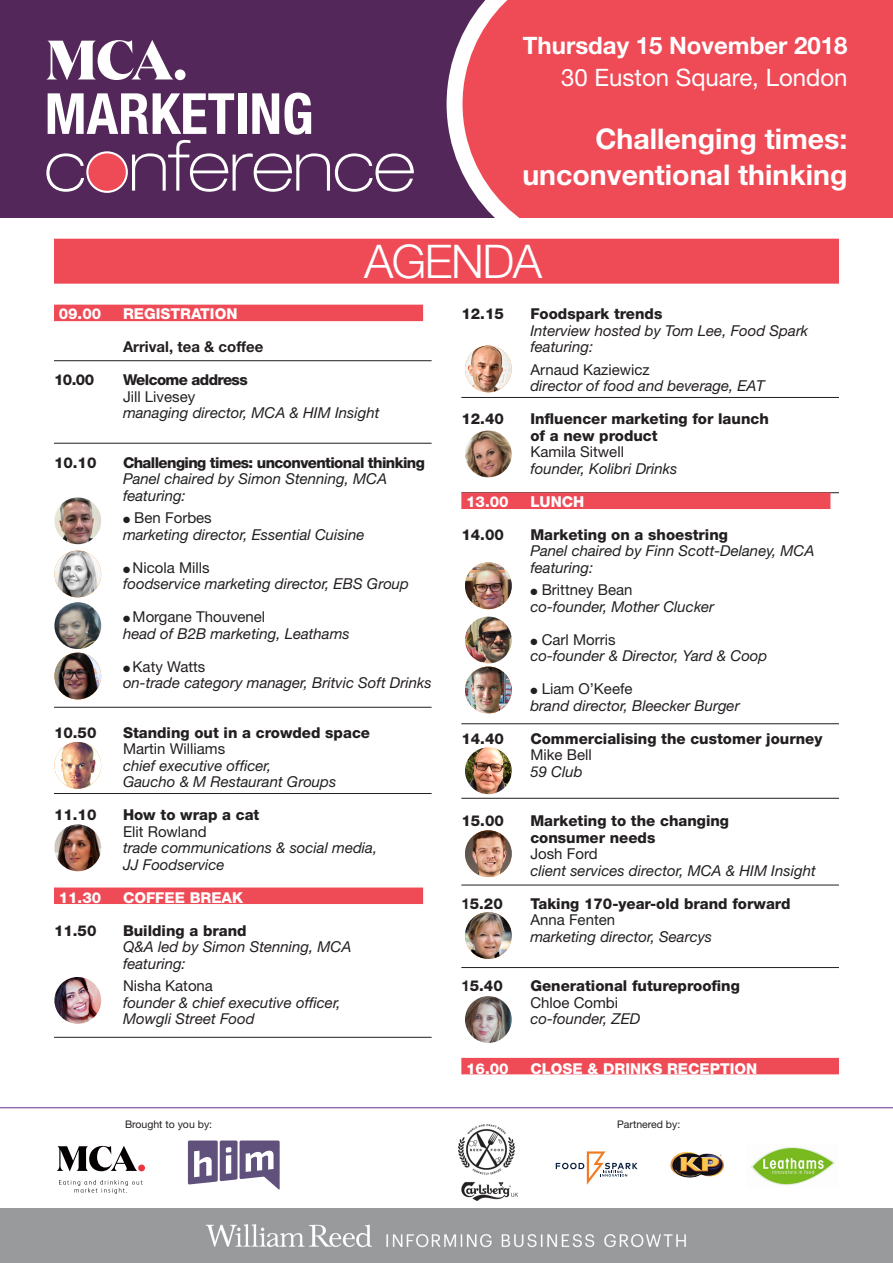
<style>
.page{position:relative;width:893px;height:1263px;background:#fff}
.page>*{position:absolute;margin:0;border:0;box-sizing:border-box;transform-origin:0 0}
.t1{font:100 expanded 70.35px "Helvetica Neue LT Std";letter-spacing:-.01em;color:#fff;scale:.96 1}
.t2{font:700 condensed 56.7px "Helvetica Neue LT Std";color:#fff}
.t3{font:300 46.5px "Helvetica Neue LT Std";letter-spacing:-.03em;color:#fff}
.t4{font:700 28.5px/36px "Helvetica Neue LT Std";color:#fff;text-align:right}
.t5{font:700 24px/31.5px "Helvetica Neue LT Std";color:#fff;text-align:right}
.t6{font:italic 15px/16.5px "Helvetica Neue LT Std";color:#231f20}
.t7{font:800 15px/16.5px "Helvetica Neue LT Std";color:#231f20}
.t8{font:800 15px "Helvetica Neue LT Std";color:#fff}
.t9{font:700 15px "Helvetica Neue LT Std";color:#231f20}
.t10{font:10.5px "Helvetica Neue LT Std";color:#231f20}
.s1{font-weight:400}
.s2{font-weight:800;font-style:normal}
.s3{font-style:normal}
.s4{font-weight:400;font-style:italic}
.s5{font-weight:700}
</style>
<div class="page">
<div style="left:0;top:1208px;width:893px;height:55px;background:#999a9c"></div>
<div style="left:0;top:0;width:893px;height:218px;background:#54275a"></div>
<svg style="left:447px;top:0;width:245px;height:218px;background:#e75663"></svg>
<svg style="left:46px;top:40px;width:127px;height:40px"></svg>
<div style="left:175px;top:69px;width:11px;height:11px;background:#fff;border-radius:50%"></div>
<div style="left:87px;top:152px;width:40px;height:40px;background:#ef4b57;border-radius:50%"></div>
<div style="left:86px;top:151px;width:42px;height:42px;border:2px solid #fff;border-radius:50%"></div>
<div style="left:692px;top:0;width:201px;height:227px;background:#ef4b57"></div>
<div style="left:0;top:218px;width:893px;height:43px;background:#fff"></div>
<div style="left:54px;top:239px;width:785px;height:45px;background:#ef4b57"></div>
<div style="left:54px;top:305px;width:369px;height:16px;background:#ef4b57"></div>
<hr style="left:54px;top:360px;width:378px;height:1px;background:#231f20">
<hr style="left:54px;top:443px;width:378px;height:1px;background:#231f20">
<hr style="left:54px;top:707px;width:378px;height:1px;background:#231f20">
<hr style="left:54px;top:793px;width:378px;height:1px;background:#231f20">
<div style="left:54px;top:887px;width:369px;height:17px;background:#ef4b57"></div>
<hr style="left:54px;top:1037px;width:378px;height:1px;background:#231f20">
<hr style="left:461px;top:397px;width:378px;height:1px;background:#231f20">
<hr style="left:461px;top:492px;width:378px;height:1px;background:#231f20">
<div style="left:461px;top:492px;width:369px;height:17px;background:#ef4b57"></div>
<hr style="left:461px;top:723px;width:378px;height:1px;background:#231f20">
<hr style="left:461px;top:798px;width:378px;height:1px;background:#231f20">
<hr style="left:461px;top:885px;width:378px;height:1px;background:#231f20">
<hr style="left:461px;top:967px;width:378px;height:1px;background:#231f20">
<div style="left:461px;top:1058px;width:378px;height:16px;background:#ef4b57"></div>
<img style="left:465px;top:431px;width:47px;height:46px;border-radius:23px">
<img style="left:465px;top:617px;width:47px;height:46px;border-radius:23px">
<img style="left:465px;top:747px;width:47px;height:47px;border-radius:23px">
<img style="left:465px;top:830px;width:47px;height:47px;border-radius:23px">
<img style="left:465px;top:562px;width:47px;height:47px;border-radius:23px">
<img style="left:465px;top:345px;width:47px;height:47px;border-radius:23px">
<img style="left:465px;top:666px;width:47px;height:47px;border-radius:23px">
<img style="left:465px;top:912px;width:47px;height:47px;border-radius:23px">
<img style="left:465px;top:996px;width:47px;height:47px;border-radius:23px">
<img style="left:54px;top:977px;width:47px;height:47px;border-radius:23px">
<img style="left:54px;top:824px;width:47px;height:47px;border-radius:23px">
<img style="left:54px;top:497px;width:47px;height:47px;border-radius:23px">
<img style="left:54px;top:551px;width:47px;height:46px;border-radius:23px">
<img style="left:54px;top:742px;width:47px;height:47px;border-radius:23px">
<img style="left:54px;top:653px;width:47px;height:46px;border-radius:23px">
<img style="left:54px;top:602px;width:47px;height:47px;border-radius:23px">
<img style="left:670px;top:1151px;width:54px;height:27px">
<img style="left:459px;top:1125px;width:58px;height:75px">
<svg style="left:188px;top:1140px;width:92px;height:49px"></svg>
<svg style="left:57px;top:1146px;width:80px;height:25px"></svg>
<div style="left:138px;top:1164px;width:7px;height:7px;background:#ee343d;border-radius:50%"></div>
<svg style="left:59px;top:1180px;width:84px;height:14px"></svg>
<svg style="left:556px;top:1151px;width:82px;height:34px"></svg>
<hr style="left:0;top:1107px;width:893px;height:1px;background:#652d91">
<img style="left:751px;top:1147px;width:84px;height:38px">
<p class="t2" style="left:45px;top:79px;width:270px">MARKETING</p>
<p class="t1" style="left:45px;top:124px;width:387px">c nference</p>
<p class="t5" style="left:523px;top:29px;width:326px">Thursday 15 November 2018<br><span class="s1">30 Euston Square, London</span></p>
<p class="t4" style="left:522px;top:120px;width:327px">Challenging times: unconventional thinking</p>
<p class="t3" style="left:364px;top:233px;width:180px">AGENDA</p>
<p class="t8" style="left:59px;top:305px;width:44px">09.00</p>
<p class="t8" style="left:123px;top:305px;width:116px">REGISTRATION</p>
<p class="t9" style="left:123px;top:337px;width:142px">Arrival, tea &amp; coffee</p>
<p class="t7" style="left:54px;top:371px;width:42px">10.00</p>
<p class="t6" style="left:123px;top:371px;width:258px"><span class="s2">Welcome address<br></span><span class="s3">Jill Livesey<br></span>managing director, MCA &amp; HIM Insight</p>
<p class="t7" style="left:54px;top:454px;width:44px">10.10</p>
<p class="t6" style="left:123px;top:454px;width:303px"><span class="s2">Challenging times: unconventional thinking<br></span>Panel chaired by Simon Stenning, MCA featuring:</p>
<p class="t6" style="left:123px;top:509px;width:243px">● <span class="s3">Ben Forbes<br></span>marketing director, Essential Cuisine</p>
<p class="t6" style="left:123px;top:559px;width:288px">● <span class="s3">Nicola Mills<br></span>foodservice marketing director, EBS Group</p>
<p class="t6" style="left:123px;top:608px;width:228px">● <span class="s3">Morgane Thouvenel<br></span>head of B2B marketing, Leathams</p>
<p class="t6" style="left:123px;top:658px;width:310px">● <span class="s3">Katy Watts<br></span>on-trade category manager, Britvic Soft Drinks</p>
<p class="t7" style="left:54px;top:724px;width:44px">10.50</p>
<p class="t6" style="left:123px;top:724px;width:249px"><span class="s2">Standing out in a crowded space<br></span><span class="s3">Martin Williams<br></span>chief executive officer,<br>Gaucho &amp; M Restaurant Groups</p>
<p class="t7" style="left:54px;top:806px;width:44px">11.10</p>
<p class="t6" style="left:123px;top:806px;width:256px"><span class="s2">How to wrap a cat<br></span><span class="s3">Elit Rowland<br></span>trade communications &amp; social media,<br>JJ Foodservice</p>
<p class="t8" style="left:59px;top:888px;width:44px">11.30</p>
<p class="t8" style="left:123px;top:888px;width:122px">COFFEE BREAK</p>
<p class="t7" style="left:54px;top:922px;width:44px">11.50</p>
<p class="t6" style="left:123px;top:922px;width:230px"><span class="s2">Building a brand<br></span>Q&amp;A led by Simon Stenning, MCA featuring:</p>
<p class="t6" style="left:123px;top:977px;width:219px"><span class="s3">Nisha Katona<br></span>founder &amp; chief executive officer,<br>Mowgli Street Food</p>
<p class="t7" style="left:461px;top:305px;width:44px">12.15</p>
<p class="t6" style="left:530px;top:305px;width:279px"><span class="s2">Foodspark trends<br></span>Interview hosted by Tom Lee, Food Spark featuring:</p>
<p class="t6" style="left:530px;top:361px;width:236px"><span class="s3">Arnaud Kaziewicz<br></span>director of food and beverage, EAT</p>
<p class="t7" style="left:461px;top:410px;width:44px">12.40</p>
<p class="t7" style="left:530px;top:410px;width:240px">Influencer marketing for launch of a new product<br><span class="s1">Kamila Sitwell<br></span><span class="s4">founder, Kolibri Drinks</span></p>
<p class="t8" style="left:466px;top:492px;width:44px">13.00</p>
<p class="t8" style="left:530px;top:492px;width:55px">LUNCH</p>
<p class="t7" style="left:461px;top:526px;width:44px">14.00</p>
<p class="t6" style="left:530px;top:526px;width:286px"><span class="s2">Marketing on a shoestring<br></span>Panel chaired by Finn Scott-Delaney, MCA featuring:</p>
<p class="t6" style="left:530px;top:581px;width:185px">● <span class="s3">Brittney Bean<br></span>co-founder, Mother Clucker</p>
<p class="t6" style="left:530px;top:631px;width:239px">● <span class="s3">Carl Morris<br></span>co-founder &amp; Director, Yard &amp; Coop</p>
<p class="t6" style="left:530px;top:680px;width:211px">● <span class="s3">Liam O’Keefe<br></span>brand director, Bleecker Burger</p>
<p class="t7" style="left:461px;top:730px;width:44px">14.40</p>
<p class="t7" style="left:530px;top:730px;width:293px">Commercialising the customer journey<br><span class="s1">Mike Bell<br></span><span class="s4">59 Club</span></p>
<p class="t7" style="left:461px;top:812px;width:44px">15.00</p>
<p class="t6" style="left:530px;top:812px;width:287px"><span class="s2">Marketing to the changing<br>consumer needs<br></span><span class="s3">Josh Ford<br></span>client services director, MCA &amp; HIM Insight</p>
<p class="t7" style="left:461px;top:895px;width:43px"><span class="s5">1</span>5.20</p>
<p class="t7" style="left:530px;top:895px;width:262px">Taking 170-year-old brand forward<br><span class="s1">Anna Fenten<br></span><span class="s4">marketing director, Searcys</span></p>
<p class="t7" style="left:461px;top:977px;width:43px"><span class="s5">1</span>5.40</p>
<p class="t7" style="left:530px;top:977px;width:211px">Generational futureproofing<br><span class="s1">Chloe Combi<br></span><span class="s4">co-founder, ZED</span></p>
<p class="t8" style="left:466px;top:1059px;width:44px">16.00</p>
<p class="t8" style="left:530px;top:1059px;width:228px">CLOSE &amp; DRINKS RECEPTION</p>
<p class="t10" style="left:125px;top:1118px;width:89px">Brought to you by:</p>
<p class="t10" style="left:617px;top:1118px;width:65px">Partnered by:</p>
</div>
